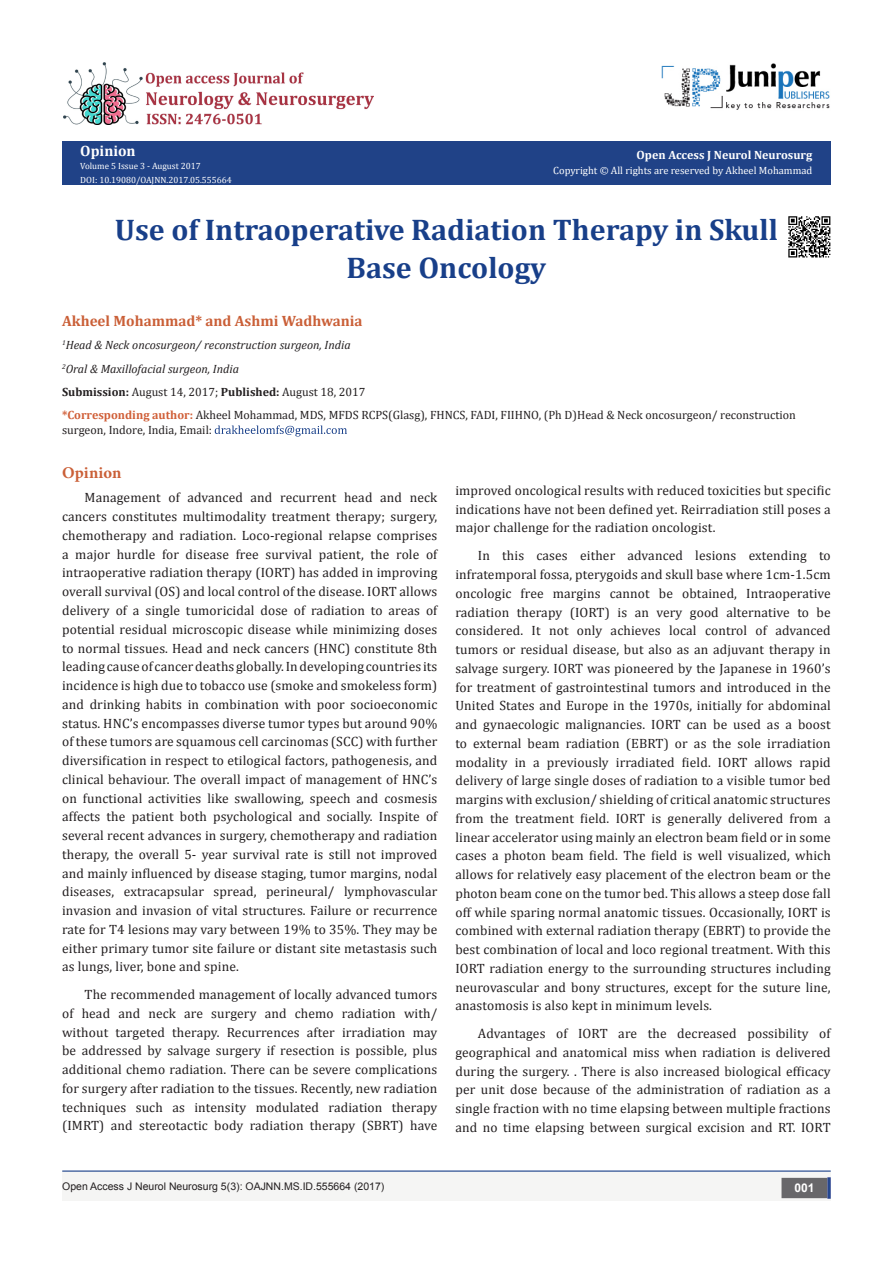
<style>
.page{position:relative;width:893px;height:1263px;background:#fff}
.page>*{position:absolute;margin:0;border:0;box-sizing:border-box;transform-origin:0 0}
.t1{font:700 30px/37.5px "Cambria";color:#183f89;text-align:center}
.t2{font:700 16.5px "Minion Pro";letter-spacing:.01em;color:#ca5f37}
.t3{font:700 15px "Cambria";color:#ca5f37}
.t4{font:700 15px "Cambria";color:#fff}
.t5{font:13.5px/18.8px "Cambria";letter-spacing:.01em;color:#231f20;text-align:justify}
.t6{font:12px/14.4px "Cambria";color:#231f20}
.t7{font:italic 12px "Cambria";color:#231f20}
.t8{font:700 12px "Cambria";color:#fff}
.t9{font:700 12px "Arial";color:#fff}
.t10{font:10.5px "Arial";color:#231f20}
.t11{font:10.5px "Cambria";color:#fff}
.t12{font:9px "Cambria";color:#fff}
.s1{font-weight:700}
.s2{font-weight:700;color:#d05f38}
</style>
<div class="page">
<div style="left:62px;top:141px;width:768px;height:44px;background:#204287"></div>
<svg style="left:215px;top:425px;width:132px;height:11px"></svg>
<div style="left:62px;top:1172px;width:494px;height:29px;background:#f5f5f4"></div>
<div style="left:507px;top:1172px;width:324px;height:29px;background:#f5f5f4"></div>
<div style="left:782px;top:1178px;width:45px;height:19px;background:#68676a"></div>
<div style="left:781px;top:1178px;width:46px;height:20px;border:2px solid #68676a"></div>
<svg style="left:827px;top:1177px;width:4px;height:22px"></svg>
<img style="left:661px;top:63px;width:169px;height:47px">
<hr style="left:62px;top:1170px;width:769px;height:2px;background:#183f89">
<img style="left:63px;top:62px;width:310px;height:63px">
<img style="left:788px;top:216px;width:43px;height:42px">
<p class="t4" style="left:80px;top:140px;width:57px">Opinion</p>
<p class="t12" style="left:80px;top:161px;width:122px">Volume 5 Issue 3 - August 2017</p>
<p class="t12" style="left:80px;top:174px;width:153px">DOI: 10.19080/OAJNN.2017.05.555664</p>
<p class="t8" style="left:637px;top:146px;width:177px">Open Access J Neurol Neurosurg</p>
<p class="t11" style="left:553px;top:164px;width:261px">Copyright © All rights are reserved by Akheel Mohammad</p>
<p class="t1" style="left:115px;top:210px;width:665px">Use of Intraoperative Radiation Therapy in Skull<br>Base Oncology</p>
<p class="t3" style="left:62px;top:310px;width:302px">Akheel Mohammad* and Ashmi Wadhwania</p>
<p class="t7" style="left:62px;top:337px;width:290px"><sup>1</sup>Head &amp; Neck oncosurgeon/ reconstruction surgeon, India</p>
<p class="t7" style="left:62px;top:360px;width:179px"><sup>2</sup>Oral &amp; Maxillofacial surgeon, India</p>
<p class="t6" style="left:62px;top:385px;width:305px"><span class="s1">Submission:</span> August 14, 2017; <span class="s1">Published:</span> August 18, 2017</p>
<p class="t6" style="left:62px;top:408px;width:735px"><span class="s2">*Corresponding author:</span> Akheel Mohammad, MDS, MFDS RCPS(Glasg), FHNCS, FADI, FIIHNO, (Ph D)Head &amp; Neck oncosurgeon/ reconstruction surgeon, Indore, India, Email:</p>
<p class="t2" style="left:62px;top:461px;width:61px">Opinion</p>
<p class="t5" style="left:62px;top:488px;width:377px;text-indent:22px">Management of advanced and recurrent head and neck cancers constitutes multimodality treatment therapy; surgery, chemotherapy and radiation. Loco-regional relapse comprises a major hurdle for disease free survival patient, the role of intraoperative radiation therapy (IORT) has added in improving overall survival (OS) and local control of the disease. IORT allows delivery of a single tumoricidal dose of radiation to areas of potential residual microscopic disease while minimizing doses to normal tissues. Head and neck cancers (HNC) constitute 8th leading cause of cancer deaths globally. In developing countries its incidence is high due to tobacco use (smoke and smokeless form) and drinking habits in combination with poor socioeconomic status. HNC’s encompasses diverse tumor types but around 90% of these tumors are squamous cell carcinomas (SCC) with further diversification in respect to etilogical factors, pathogenesis, and clinical behaviour. The overall impact of management of HNC’s on functional activities like swallowing, speech and cosmesis affects the patient both psychological and socially. Inspite of several recent advances in surgery, chemotherapy and radiation therapy, the overall 5- year survival rate is still not improved and mainly influenced by disease staging, tumor margins, nodal diseases, extracapsular spread, perineural/ lymphovascular invasion and invasion of vital structures. Failure or recurrence rate for T4 lesions may vary between 19% to 35%. They may be either primary tumor site failure or distant site metastasis such as lungs, liver, bone and spine.</p>
<p class="t5" style="left:62px;top:985px;width:377px;text-indent:22px">The recommended management of locally advanced tumors of head and neck are surgery and chemo radiation with/ without targeted therapy. Recurrences after irradiation may be addressed by salvage surgery if resection is possible, plus additional chemo radiation. There can be severe complications for surgery after radiation to the tissues. Recently, new radiation techniques such as intensity modulated radiation therapy (IMRT) and stereotactic body radiation therapy (SBRT) have</p>
<p class="t5" style="left:455px;top:481px;width:377px">improved oncological results with reduced toxicities but specific indications have not been defined yet. Reirradiation still poses a major challenge for the radiation oncologist.</p>
<p class="t5" style="left:455px;top:546px;width:377px;text-indent:22px">In this cases either advanced lesions extending to infratemporal fossa, pterygoids and skull base where 1cm-1.5cm oncologic free margins cannot be obtained, Intraoperative radiation therapy (IORT) is an very good alternative to be considered. It not only achieves local control of advanced tumors or residual disease, but also as an adjuvant therapy in salvage surgery. IORT was pioneered by the Japanese in 1960’s for treatment of gastrointestinal tumors and introduced in the United States and Europe in the 1970s, initially for abdominal and gynaecologic malignancies. IORT can be used as a boost to external beam radiation (EBRT) or as the sole irradiation modality in a previously irradiated field. IORT allows rapid delivery of large single doses of radiation to a visible tumor bed margins with exclusion/ shielding of critical anatomic structures from the treatment field. IORT is generally delivered from a linear accelerator using mainly an electron beam field or in some cases a photon beam field. The field is well visualized, which allows for relatively easy placement of the electron beam or the photon beam cone on the tumor bed. This allows a steep dose fall off while sparing normal anatomic tissues. Occasionally, IORT is combined with external radiation therapy (EBRT) to provide the best combination of local and loco regional treatment. With this IORT radiation energy to the surrounding structures including neurovascular and bony structures, except for the suture line, anastomosis is also kept in minimum levels.</p>
<p class="t5" style="left:455px;top:1024px;width:377px;text-indent:22px">Advantages of IORT are the decreased possibility of geographical and anatomical miss when radiation is delivered during the surgery. . There is also increased biological efficacy per unit dose because of the administration of radiation as a single fraction with no time elapsing between multiple fractions and no time elapsing between surgical excision and RT. IORT</p>
<p class="t10" style="left:62px;top:1179px;width:324px">Open Access J Neurol Neurosurg 5(3): OAJNN.MS.ID.555664 (2017)</p>
<p class="t9" style="left:794px;top:1180px;width:22px">001</p>
</div>
